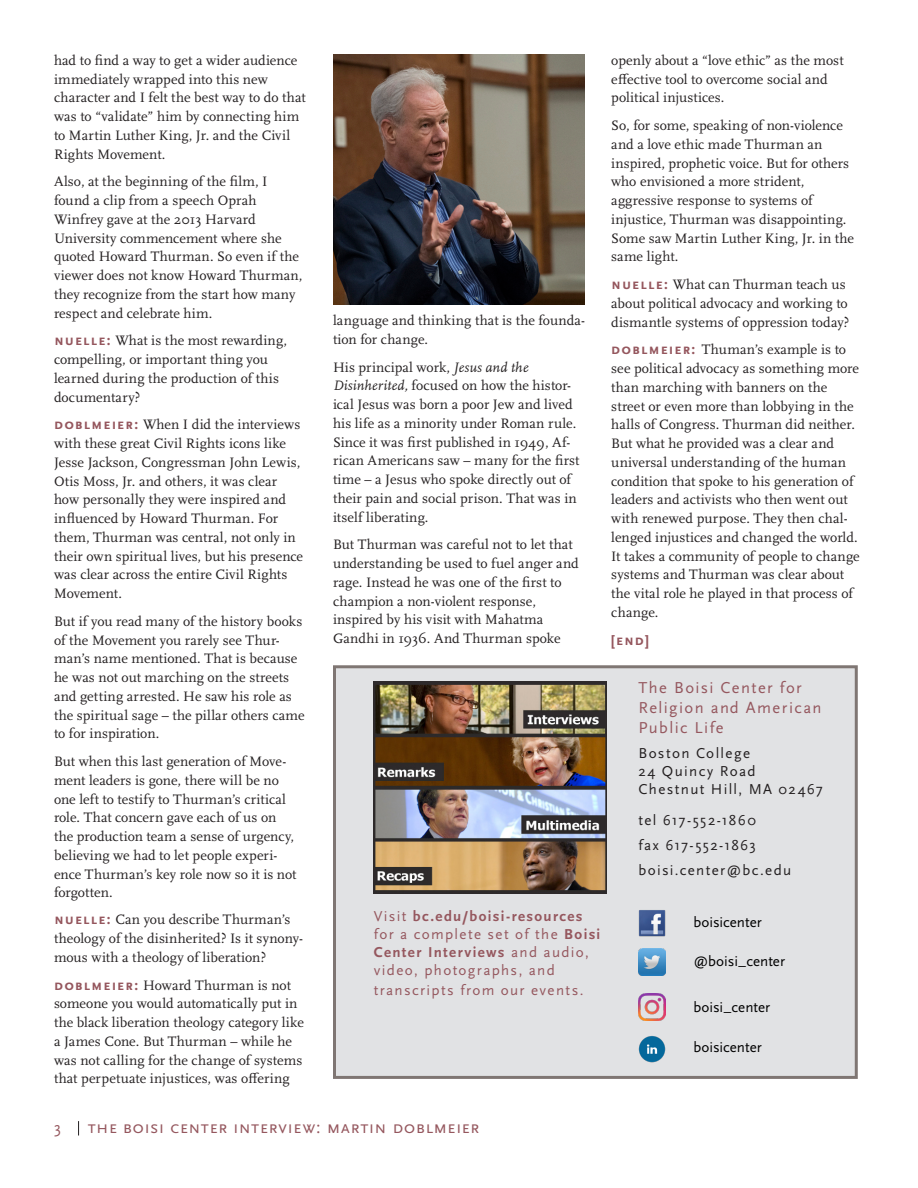
<style>
.page{position:relative;width:918px;height:1188px;background:#fff}
.page>*{position:absolute;margin:0;border:0;box-sizing:border-box;transform-origin:0 0}
.t1{font:18px "Scala Sans OT";letter-spacing:.02em;color:#95575e}
.t2{font:16.5px/19.8px "Scala Sans OT";letter-spacing:.09em;color:#95575e}
.t3{font:15px/18px "Scala Sans OT";letter-spacing:.095em;color:#95575e}
.t4{font:15px/18px "Scala Sans OT";letter-spacing:.09em;color:#231f20}
.t5{font:15px "Scala Sans OT";letter-spacing:.005em;color:#000}
.t6{font:700 15px "Scala Sans OT";color:#95575e}
.t7{font:14.25px/18.8px "Scala OT";letter-spacing:.005em;color:#231f20}
.s1{font-family:"Scala Sans OT";font-weight:700;font-size:15px;color:#95575e}
.s2{font-style:italic}
.s3{font-weight:700}
</style>
<div class="page">
<svg style="left:78px;top:1121px;width:1px;height:15px"></svg>
<img style="left:333px;top:54px;width:252px;height:251px">
<div style="left:333px;top:665px;width:525px;height:414px;background:#e1e2e4;border:3px solid #7f7673"></div>
<img style="left:374px;top:682px;width:233px;height:212px">
<img style="left:638px;top:910px;width:27px;height:26px">
<img style="left:638px;top:948px;width:27px;height:27px">
<img style="left:638px;top:994px;width:27px;height:27px">
<img style="left:638px;top:1036px;width:27px;height:26px">
<p class="t7" style="left:54px;top:51px;width:253px">had to find a way to get a wider audience immediately wrapped into this new character and I felt the best way to do that was to “validate” him by connecting him to Martin Luther King, Jr. and the Civil Rights Movement.</p>
<p class="t7" style="left:54px;top:173px;width:250px">Also, at the beginning of the film, I found a clip from a speech Oprah Winfrey gave at the 2013 Harvard University commencement where she quoted Howard Thurman. So even if the viewer does not know Howard Thurman, they recognize from the start how many respect and celebrate him.</p>
<p class="t7" style="left:54px;top:332px;width:235px"><span class="s1">nuelle:</span> What is the most rewarding, compelling, or important thing you learned during the production of this documentary?</p>
<p class="t7" style="left:54px;top:416px;width:251px"><span class="s1">doblmeier:</span> When I did the interviews with these great Civil Rights icons like Jesse Jackson, Congressman John Lewis, Otis Moss, Jr. and others, it was clear how personally they were inspired and influenced by Howard Thurman. For them, Thurman was central, not only in their own spiritual lives, but his presence was clear across the entire Civil Rights Movement.</p>
<p class="t7" style="left:54px;top:612px;width:252px">But if you read many of the history books of the Movement you rarely see Thur&shy;man’s name mentioned. That is because he was not out marching on the streets and getting arrested. He saw his role as the spiritual sage – the pillar others came to for inspiration.</p>
<p class="t7" style="left:54px;top:752px;width:244px">But when this last generation of Move&shy;ment leaders is gone, there will be no one left to testify to Thurman’s critical role. That concern gave each of us on the production team a sense of urgency, believing we had to let people experi&shy;ence Thurman’s key role now so it is not forgotten.</p>
<p class="t7" style="left:54px;top:911px;width:251px"><span class="s1">nuelle:</span> Can you describe Thurman’s theology of the disinherited? Is it synony&shy;mous with a theology of liberation?</p>
<p class="t7" style="left:54px;top:976px;width:252px"><span class="s1">doblmeier:</span> Howard Thurman is not someone you would automatically put in the black liberation theology category like a James Cone. But Thurman – while he was not calling for the change of systems that perpetuate injustices, was offering</p>
<p class="t7" style="left:333px;top:311px;width:254px">language and thinking that is the founda&shy;tion for change.</p>
<p class="t7" style="left:333px;top:358px;width:248px">His principal work, <span class="s2">Jesus and the Disinherited,</span> focused on how the histor&shy;ical Jesus was born a poor Jew and lived his life as a minority under Roman rule.<br>Since it was first published in 1949, Af&shy;rican Americans saw – many for the first time – a Jesus who spoke directly out of their pain and social prison. That was in itself liberating.</p>
<p class="t7" style="left:333px;top:536px;width:247px">But Thurman was careful not to let that understanding be used to fuel anger and rage. Instead he was one of the first to champion a non-violent response, inspired by his visit with Mahatma Gandhi in 1936. And Thurman spoke</p>
<p class="t7" style="left:611px;top:51px;width:234px">openly about a “love ethic” as the most effective tool to overcome social and political injustices.</p>
<p class="t7" style="left:611px;top:116px;width:244px">So, for some, speaking of non-violence and a love ethic made Thurman an inspired, prophetic voice. But for others who envisioned a more strident, aggressive response to systems of injustice, Thurman was disappointing.<br>Some saw Martin Luther King, Jr. in the same light.</p>
<p class="t7" style="left:611px;top:275px;width:239px"><span class="s1">nuelle:</span> What can Thurman teach us about political advocacy and working to dismantle systems of oppression today?</p>
<p class="t7" style="left:611px;top:341px;width:250px"><span class="s1">doblmeier:</span> Thuman’s example is to see political advocacy as something more than marching with banners on the street or even more than lobbying in the halls of Congress. Thurman did neither.<br>But what he provided was a clear and universal understanding of the human condition that spoke to his generation of leaders and activists who then went out with renewed purpose. They then chal&shy;lenged injustices and changed the world.<br>It takes a community of people to change systems and Thurman was clear about the vital role he played in that process of change.</p>
<p class="t6" style="left:611px;top:631px;width:39px">[end]</p>
<p class="t2" style="left:638px;top:678px;width:185px">The Boisi Center for<br>Religion and American<br>Public Life</p>
<p class="t4" style="left:638px;top:744px;width:186px">Boston College<br>24 Quincy Road<br>Chestnut Hill, MA 02467</p>
<p class="t4" style="left:638px;top:812px;width:119px">tel 617-552-1860</p>
<p class="t4" style="left:638px;top:836px;width:119px">fax 617-552-1863</p>
<p class="t4" style="left:638px;top:861px;width:154px">boisi.center@bc.edu</p>
<p class="t3" style="left:374px;top:907px;width:228px">Visit <span class="s3">bc.edu/boisi-resources </span>for a complete set of the <span class="s3">Boisi<br>Center Interviews</span> and audio, video, photographs, and</p>
<p class="t3" style="left:374px;top:981px;width:211px">transcripts from our events.</p>
<p class="t5" style="left:693px;top:914px;width:70px">boisicenter</p>
<p class="t5" style="left:693px;top:953px;width:93px">@boisi_center</p>
<p class="t5" style="left:693px;top:999px;width:78px">boisi_center</p>
<p class="t5" style="left:693px;top:1039px;width:70px">boisicenter</p>
<p class="t2" style="left:54px;top:1118px;width:9px">3</p>
<p class="t1" style="left:88px;top:1118px;width:393px">the boisi center interview: martin doblmeier</p>
</div>
